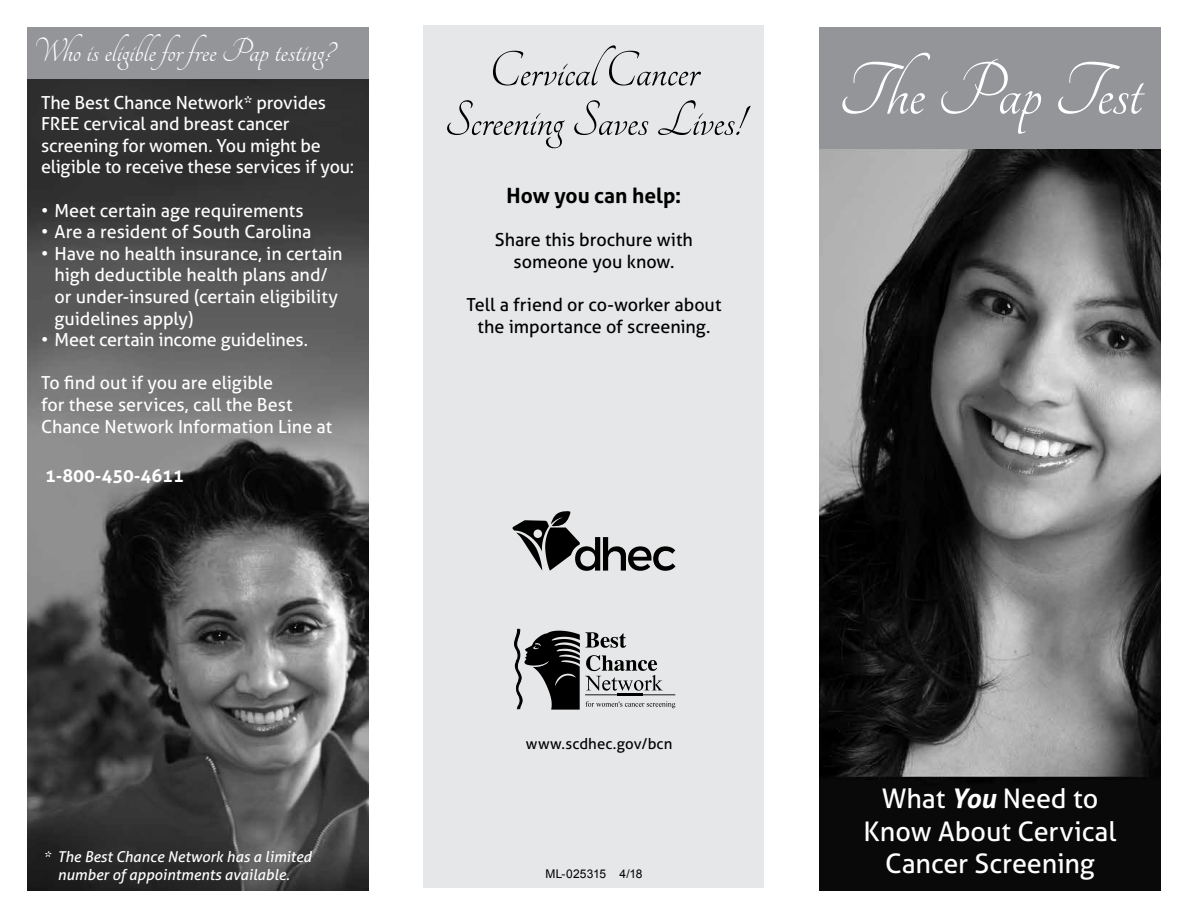
<style>
.page{position:relative;width:1188px;height:918px;background:#fff}
.page>*{position:absolute;margin:0;border:0;box-sizing:border-box;transform-origin:0 0}
.t1{font:81px "Tangerine";letter-spacing:-.005em;color:#fff}
.t2{font:54px/49.5px "Tangerine";letter-spacing:-.005em;color:#000;text-align:center}
.t3{font:36px "Tangerine";color:#fff}
.t4{font:27px/32.4px "Aller";letter-spacing:-.005em;color:#fff;text-align:center}
.t5{font:700 21px "Aller";color:#000}
.t6{font:18px/21.6px "Aller";letter-spacing:-.005em;color:#fff}
.t7{font:18px/21.6px "Aller";letter-spacing:-.005em;color:#000;text-align:center}
.t8{font:700 18px "Aller";color:#fff}
.t9{font:italic 15px/18px "Aller";color:#fff;text-align:center}
.t10{font:15px "Aller";letter-spacing:.01em;color:#000}
.t11{font:12px "Arial";letter-spacing:.005em;color:#000}
.s1{font-weight:700;font-style:italic}
</style>
<div class="page">
<img style="left:27px;top:79px;width:342px;height:812px">
<div style="left:423px;top:26px;width:341px;height:862px;background:#e6e7e8"></div>
<svg style="left:514px;top:629px;width:161px;height:81px"></svg>
<img style="left:819px;top:148px;width:342px;height:743px">
<svg style="left:512px;top:511px;width:164px;height:60px"></svg>
<div style="left:819px;top:27px;width:342px;height:121px;background:#939598"></div>
<div style="left:27px;top:27px;width:342px;height:52px;background:#939598"></div>
<h3 class="t3" style="left:34px;top:33px;width:302px">Who is eligible for free Pap testing?</h3>
<p class="t6" style="left:41px;top:91px;width:315px">The Best Chance Network* provides FREE cervical and breast cancer screening for women. You might be eligible to receive these services if you:</p>
<p class="t6" style="left:41px;top:199px;width:264px">• Meet certain age requirements</p>
<p class="t6" style="left:41px;top:221px;width:272px">• Are a resident of South Carolina</p>
<p class="t6" style="left:55px;top:243px;width:290px;text-indent:-14px">• Have no health insurance, in certain high deductible health plans and/ or under-insured (certain eligibility guidelines apply)</p>
<p class="t6" style="left:41px;top:329px;width:269px">• Meet certain income guidelines.</p>
<p class="t6" style="left:41px;top:372px;width:293px">To find out if you are eligible<br>for these services, call the Best<br>Chance Network Information Line at</p>
<p class="t8" style="left:45px;top:465px;width:140px">1-800-450-4611</p>
<h2 class="t2" style="left:444px;top:48px;width:301px">Cervical Cancer<br>Screening Saves Lives!</h2>
<p class="t5" style="left:507px;top:183px;width:176px">How you can help:</p>
<p class="t7" style="left:495px;top:229px;width:200px">Share this brochure with someone you know.</p>
<p class="t7" style="left:466px;top:294px;width:257px">Tell a friend or co-worker about the importance of screening.</p>
<h1 class="t1" style="left:838px;top:52px;width:305px">The Pap Test</h1>
<p class="t9" style="left:44px;top:847px;width:270px">* The Best Chance Network has a limited number of appointments available.</p>
<p class="t10" style="left:526px;top:734px;width:148px">www.scdhec.gov/bcn</p>
<p class="t11" style="left:545px;top:866px;width:99px">ML-025315 4/18</p>
<h3 class="t4" style="left:864px;top:783px;width:254px">What <span class="s1">You</span> Need to<br>Know About Cervical</h3>
<h3 class="t4" style="left:885px;top:847px;width:211px">Cancer Screening</h3>
</div>
